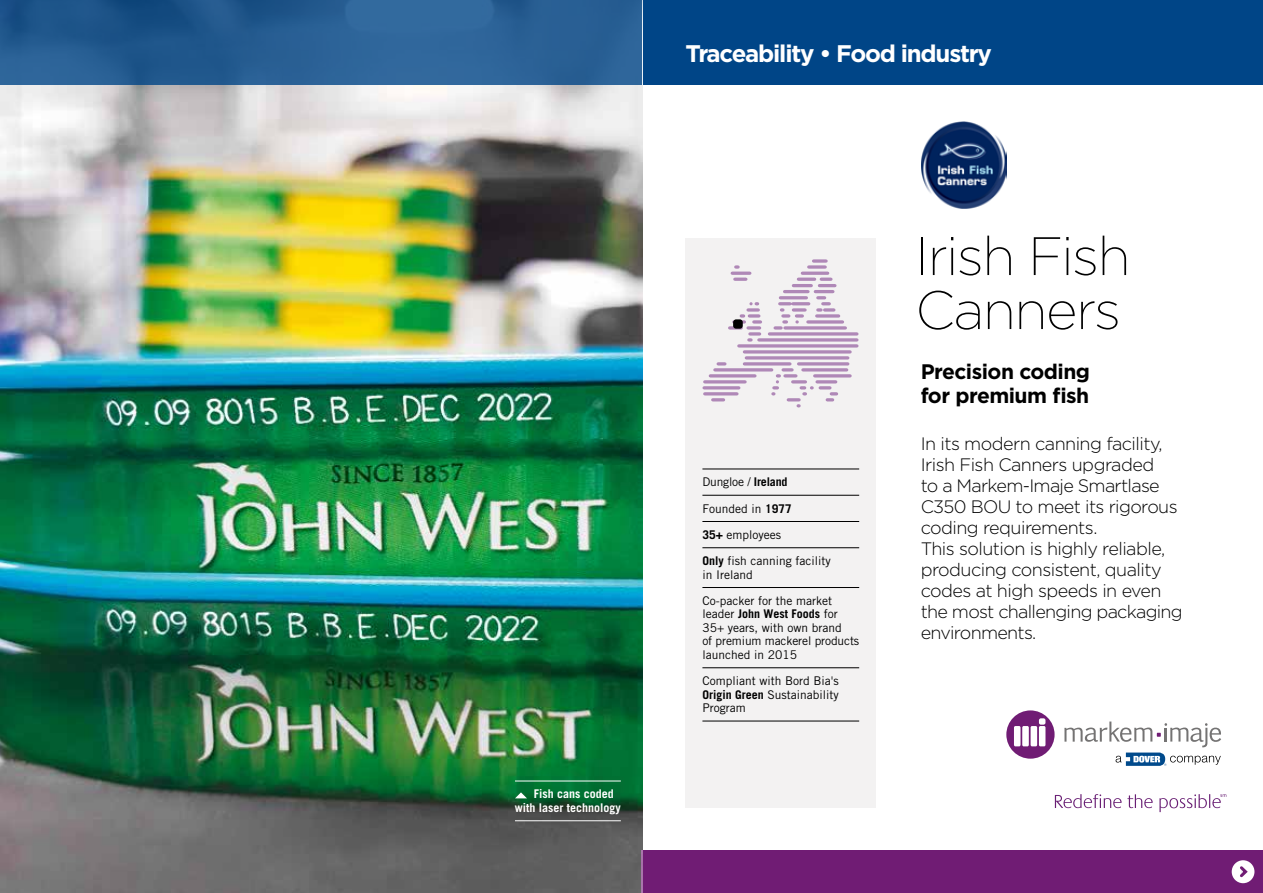
<style>
.page{position:relative;width:1263px;height:893px;background:#fff}
.page>*{position:absolute;margin:0;border:0;box-sizing:border-box;transform-origin:0 0}
.t1{font:200 54px/54px "Gotham";letter-spacing:-.025em;color:#000}
.t2{font:700 24px "Gotham";letter-spacing:-.05em;color:#fff}
.t3{font:700 21px/24px "Gotham";letter-spacing:-.025em;color:#000}
.t4{font:300 18px/21px "Gotham";letter-spacing:-.03em;color:#000}
.t5{font:12px/13.5px "Trade Gothic LT Std";color:#000}
.t6{font:700 12px/13.5px "Trade Gothic LT Std";color:#fff}
.s1{font-weight:700}
</style>
<div class="page">
<img style="left:0;top:85px;width:642px;height:808px">
<div style="left:641px;top:850px;width:622px;height:43px;background:#701c74"></div>
<div style="left:642px;top:0;width:621px;height:85px;background:#004587"></div>
<svg style="left:0;top:0;width:642px;height:85px;background:#275d92"></svg>
<div style="left:685px;top:238px;width:191px;height:570px;background:#f3f2f2"></div>
<hr style="left:702px;top:469px;width:157px;height:1px;background:#000">
<hr style="left:702px;top:495px;width:157px;height:1px;background:#000">
<hr style="left:702px;top:521px;width:157px;height:1px;background:#000">
<hr style="left:702px;top:547px;width:157px;height:1px;background:#000">
<hr style="left:702px;top:587px;width:157px;height:1px;background:#000">
<hr style="left:702px;top:667px;width:157px;height:1px;background:#000">
<hr style="left:702px;top:721px;width:157px;height:1px;background:#000">
<hr style="left:705px;top:380px;width:40px;height:3px;background:#af88b7">
<hr style="left:817px;top:380px;width:19px;height:3px;background:#af88b7">
<hr style="left:710px;top:374px;width:45px;height:3px;background:#af88b7">
<hr style="left:815px;top:374px;width:35px;height:3px;background:#af88b7">
<svg style="left:715px;top:368px;width:57px;height:4px"></svg>
<svg style="left:805px;top:368px;width:42px;height:4px"></svg>
<svg style="left:744px;top:362px;width:46px;height:4px"></svg>
<svg style="left:799px;top:362px;width:49px;height:4px"></svg>
<svg style="left:718px;top:362px;width:7px;height:4px"></svg>
<svg style="left:746px;top:356px;width:102px;height:4px"></svg>
<svg style="left:713px;top:398px;width:10px;height:3px"></svg>
<hr style="left:705px;top:392px;width:32px;height:3px;background:#af88b7">
<hr style="left:704px;top:386px;width:35px;height:3px;background:#af88b7">
<svg style="left:773px;top:368px;width:32px;height:39px"></svg>
<svg style="left:820px;top:386px;width:16px;height:15px"></svg>
<svg style="left:744px;top:350px;width:106px;height:4px"></svg>
<svg style="left:739px;top:344px;width:118px;height:4px"></svg>
<svg style="left:759px;top:338px;width:98px;height:4px"></svg>
<svg style="left:769px;top:332px;width:88px;height:4px"></svg>
<svg style="left:750px;top:332px;width:10px;height:4px"></svg>
<svg style="left:790px;top:326px;width:55px;height:4px"></svg>
<svg style="left:748px;top:326px;width:12px;height:4px"></svg>
<svg style="left:730px;top:326px;width:11px;height:4px"></svg>
<svg style="left:754px;top:320px;width:6px;height:4px"></svg>
<svg style="left:808px;top:320px;width:34px;height:4px"></svg>
<svg style="left:817px;top:314px;width:22px;height:4px"></svg>
<svg style="left:796px;top:314px;width:6px;height:10px"></svg>
<svg style="left:749px;top:314px;width:10px;height:4px"></svg>
<svg style="left:741px;top:314px;width:3px;height:4px"></svg>
<svg style="left:748px;top:308px;width:10px;height:4px"></svg>
<svg style="left:793px;top:308px;width:12px;height:4px"></svg>
<svg style="left:749px;top:302px;width:9px;height:3px"></svg>
<svg style="left:775px;top:302px;width:15px;height:28px"></svg>
<hr style="left:793px;top:302px;width:16px;height:3px;background:#af88b7">
<hr style="left:780px;top:296px;width:26px;height:3px;background:#af88b7">
<svg style="left:818px;top:296px;width:16px;height:16px"></svg>
<hr style="left:815px;top:290px;width:18px;height:3px;background:#af88b7">
<hr style="left:785px;top:290px;width:23px;height:3px;background:#af88b7">
<hr style="left:793px;top:284px;width:18px;height:3px;background:#af88b7">
<hr style="left:819px;top:284px;width:16px;height:3px;background:#af88b7">
<hr style="left:798px;top:278px;width:17px;height:3px;background:#af88b7">
<svg style="left:735px;top:278px;width:11px;height:3px"></svg>
<svg style="left:821px;top:278px;width:10px;height:3px"></svg>
<hr style="left:802px;top:272px;width:26px;height:3px;background:#af88b7">
<hr style="left:732px;top:272px;width:18px;height:3px;background:#af88b7">
<svg style="left:809px;top:265px;width:16px;height:4px"></svg>
<svg style="left:813px;top:259px;width:13px;height:4px"></svg>
<div style="left:733px;top:319px;width:10px;height:10px;background:#000;border-radius:3px"></div>
<div style="left:1232px;top:860px;width:22px;height:23px;background:#fff;border-radius:50%"></div>
<svg style="left:1240px;top:866px;width:8px;height:12px"></svg>
<svg style="left:1006px;top:710px;width:49px;height:49px"></svg>
<svg style="left:1064px;top:721px;width:157px;height:45px"></svg>
<svg style="left:1055px;top:794px;width:66px;height:14px"></svg>
<svg style="left:1127px;top:794px;width:26px;height:14px"></svg>
<svg style="left:1159px;top:794px;width:67px;height:18px"></svg>
<hr style="left:515px;top:781px;width:106px;height:1px;background:#fff">
<hr style="left:515px;top:820px;width:106px;height:1px;background:#fff">
<svg style="left:515px;top:792px;width:12px;height:6px"></svg>
<img style="left:921px;top:122px;width:86px;height:86px">
<h2 class="t2" style="left:685px;top:37px;width:308px">Traceability • Food industry</h2>
<p class="t6" style="left:515px;top:787px;width:107px;text-indent:19px">Fish cans coded with laser technology</p>
<p class="t5" style="left:702px;top:469px;width:130px;line-height:26.2px">Dungloe / <span class="s1">Ireland<br></span>Founded in <span class="s1">1977<br>35+</span> employees<br><span class="s1">Only</span> fish canning facility</p>
<p class="t5" style="left:702px;top:561px;width:131px;line-height:26.2px">in Ireland<br>Co-packer for the market</p>
<p class="t5" style="left:702px;top:607px;width:158px">leader <span class="s1">John West Foods</span> for<br>35+ years, with own brand<br>of premium mackerel products launched in 2015</p>
<p class="t5" style="left:702px;top:674px;width:138px;text-align:justify">Compliant with Bord Bia's <span class="s1">Origin Green</span> Sustainability Program</p>
<h1 class="t1" style="left:915px;top:227px;width:217px">Irish Fish<br>Canners</h1>
<p class="t3" style="left:921px;top:359px;width:171px">Precision coding for premium fish</p>
<p class="t4" style="left:921px;top:432px;width:264px">In its modern canning facility,<br>Irish Fish Canners upgraded<br>to a Markem-Imaje Smartlase<br>C350 BOU to meet its rigorous coding requirements.<br>This solution is highly reliable, producing consistent, quality codes at high speeds in even the most challenging packaging environments.</p>
</div>
